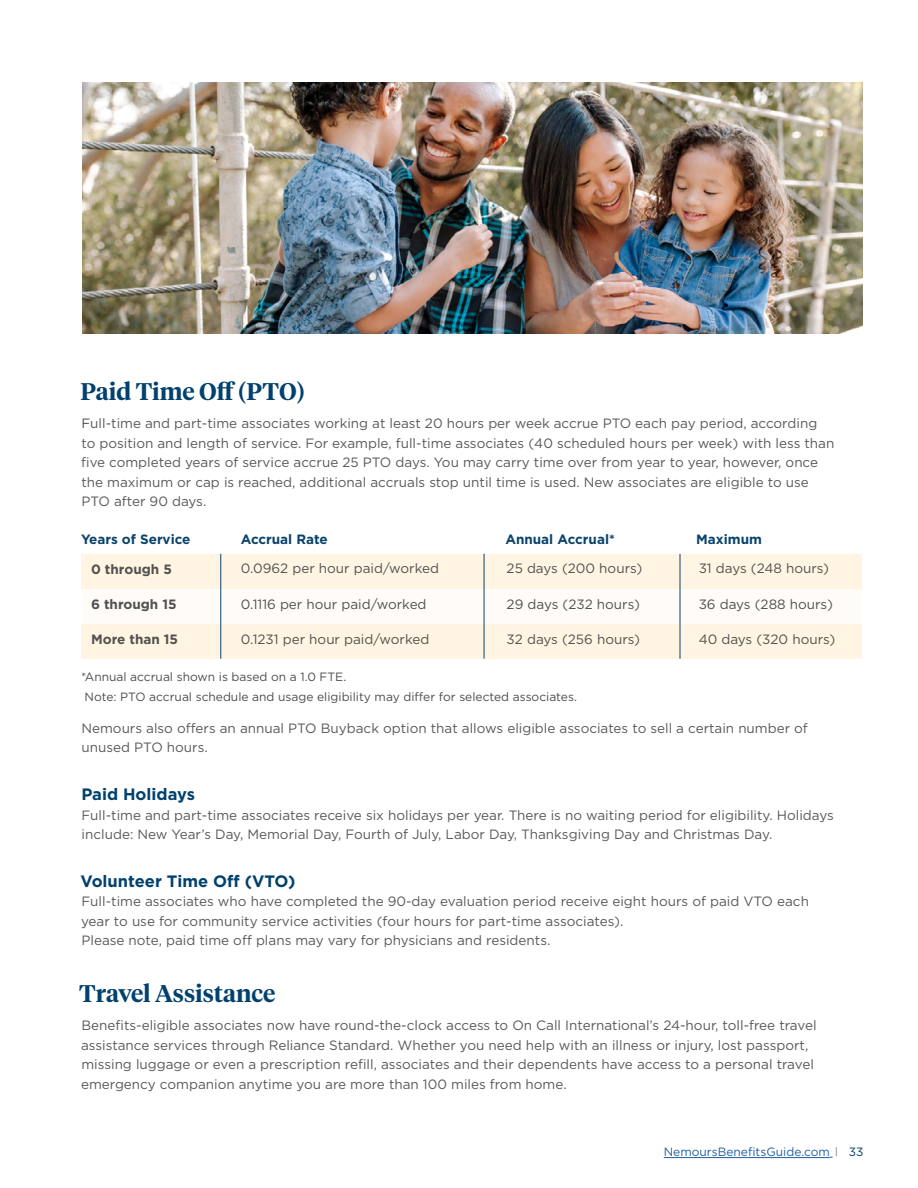
<style>
.page{position:relative;width:918px;height:1188px;background:#fff}
.page>*{position:absolute;margin:0;border:0;box-sizing:border-box;transform-origin:0 0}
.t1{font:600 24px "Tiempos Headline";color:#00416e}
.t2{font:700 16.5px "Gotham";color:#00416e}
.t3{font:13.5px/19.5px "Gotham";color:#58595b}
.t4{font:13.5px "Gotham";color:#525151}
.t5{font:700 13.5px "Gotham";color:#0a436a}
.t6{font:700 13.5px "Gotham";color:#525151}
.t7{font:12px/19.5px "Gotham";color:#4d4d4f}
.t8{font:12px "Gotham";color:#215e9e}
.s1{color:#4d4d4f}
.s2{font-family:"Trade Gothic LT Std Cn 18";color:#808285}
.s3{color:#00416e}
</style>
<div class="page">
<hr style="left:664px;top:1157px;width:166px;height:1px;background:#215e9e">
<div style="left:81px;top:554px;width:780px;height:35px;background:#fff5e2"></div>
<div style="left:81px;top:624px;width:780px;height:35px;background:#fff5e2"></div>
<div style="left:81px;top:589px;width:780px;height:35px;background:#fffbf7"></div>
<hr style="left:221px;top:554px;width:1px;height:105px;background:#0a436a">
<hr style="left:484px;top:554px;width:1px;height:105px;background:#0a436a">
<hr style="left:680px;top:554px;width:1px;height:105px;background:#0a436a">
<img style="left:82px;top:82px;width:780px;height:252px">
<h1 class="t1" style="left:81px;top:375px;width:226px">Paid Time Off (PTO)</h1>
<p class="t3" style="left:81px;top:414px;width:755px"><span class="s1">F</span>ull-time and part-time associates working at least 20 hours per week accrue PTO each pay period, according to position and length of service. For example, full-time associates (40 scheduled hours per week) with less than five completed years of service accrue 25 PTO days. You may carry time over from year to year, however, once the maximum or cap is reached, additional accruals stop until time is used. New associates are eligible to use PTO after 90 days.</p>
<p class="t5" style="left:81px;top:531px;width:111px">Years of Service</p>
<p class="t6" style="left:91px;top:560px;width:82px">0 through 5</p>
<p class="t5" style="left:241px;top:531px;width:89px">Accrual Rate</p>
<p class="t5" style="left:505px;top:531px;width:111px">Annual Accrual*</p>
<p class="t5" style="left:696px;top:531px;width:67px">Maximum</p>
<p class="t4" style="left:241px;top:560px;width:200px">0.0962 per hour paid/worked</p>
<p class="t4" style="left:507px;top:560px;width:137px">25 days (200 hours)</p>
<p class="t4" style="left:699px;top:560px;width:132px">31 days (248 hours)</p>
<p class="t6" style="left:91px;top:595px;width:87px">6 through 15</p>
<p class="t4" style="left:241px;top:596px;width:187px">0.1116 per hour paid/worked</p>
<p class="t4" style="left:507px;top:596px;width:135px">29 days (232 hours)</p>
<p class="t4" style="left:699px;top:596px;width:136px">36 days (288 hours)</p>
<p class="t6" style="left:91px;top:630px;width:89px">More than 15</p>
<p class="t4" style="left:241px;top:630px;width:190px">0.1231 per hour paid/worked</p>
<p class="t4" style="left:507px;top:630px;width:135px">32 days (256 hours)</p>
<p class="t4" style="left:699px;top:630px;width:138px">40 days (320 hours)</p>
<p class="t7" style="left:85px;top:667px;width:494px;text-indent:-4px">*Annual accrual shown is based on a 1.0 FTE.<br>Note: PTO accrual schedule and usage eligibility may differ for selected associates.</p>
<p class="t3" style="left:81px;top:718px;width:728px">Nemours also offers an annual PTO Buyback option that allows eligible associates to sell a certain number of unused PTO hours.</p>
<p class="t2" style="left:81px;top:783px;width:115px">Paid Holidays</p>
<p class="t3" style="left:81px;top:805px;width:754px">Full-time and part-time associates receive six holidays per year. There is no waiting period for eligibility. Holidays include: New Year’s Day, Memorial Day, Fourth of July, Labor Day, Thanksgiving Day and Christmas Day.</p>
<p class="t2" style="left:80px;top:870px;width:217px">Volunteer Time Off (VTO)</p>
<p class="t3" style="left:81px;top:891px;width:729px">Full-time associates who have completed the 90-day evaluation period receive eight hours of paid VTO each year to use for community service activities (four hours for part-time associates).<br>Please note, paid time off plans may vary for physicians and residents.</p>
<h1 class="t1" style="left:79px;top:977px;width:198px">Travel Assistance</h1>
<p class="t3" style="left:81px;top:1016px;width:737px">Benefits-eligible associates now have round-the-clock access to On Call International’s 24-hour, toll-free travel assistance services through Reliance Standard. Whether you need help with an illness or injury, lost passport, missing luggage or even a prescription refill, associates and their dependents have access to a personal travel emergency companion anytime you are more than 100 miles from home.</p>
<p class="t8" style="left:664px;top:1144px;width:201px">NemoursBenefitsGuide.com <span class="s2">|</span> <span class="s3">33</span></p>
</div>
